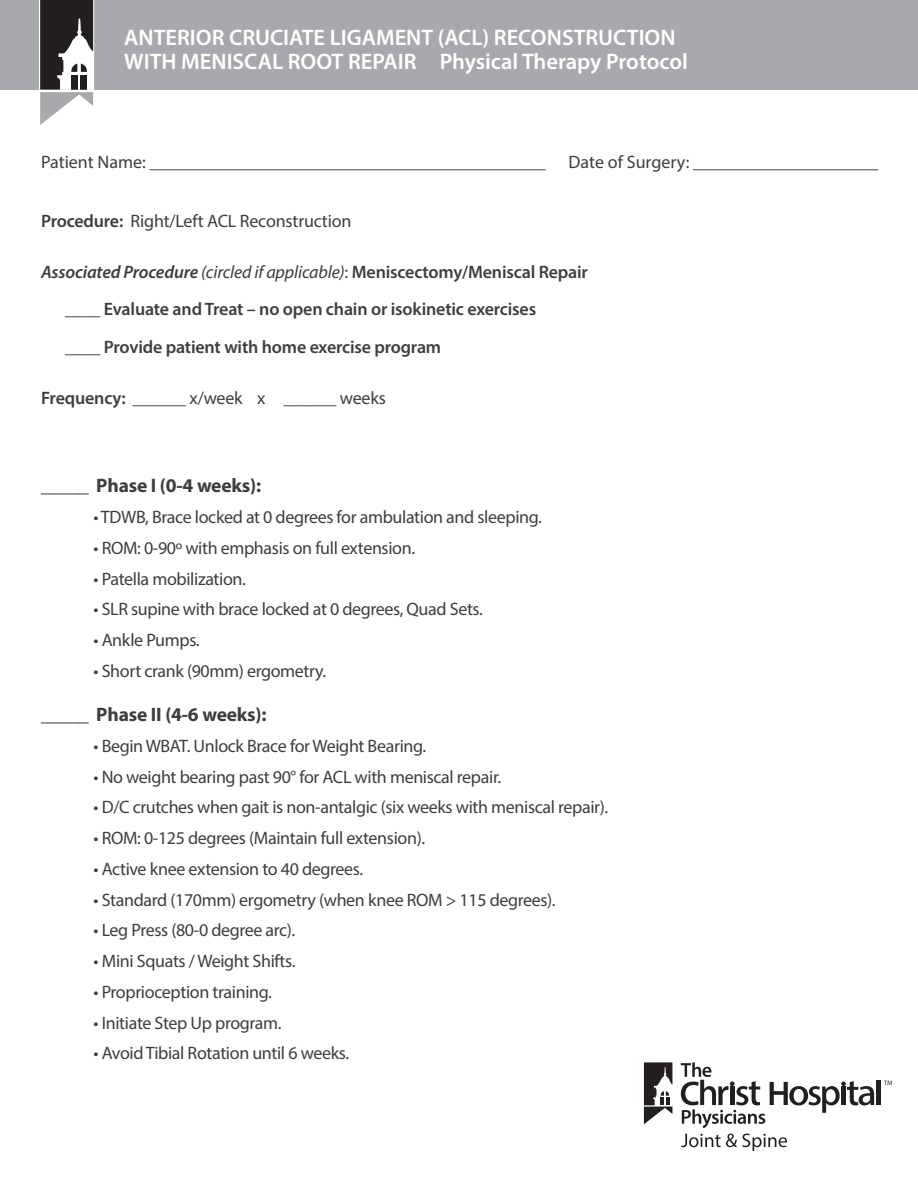
<style>
.page{position:relative;width:918px;height:1188px;background:#fff}
.page>*{position:absolute;margin:0;border:0;box-sizing:border-box;transform-origin:0 0}
.Body_copy{font:600 22.5px/24px "Myriad Pro";color:#fff}
.Body_copy-2{font:700 19.5px "Myriad Pro";letter-spacing:-.01em;color:#3e3e3f}
.Body_copy-3{font:18px "Myriad Pro";letter-spacing:-.02em;color:#3e3e3f}
.Body_copy-4{font:600 18px "Myriad Pro";letter-spacing:-.01em;color:#3e3e3f}
.Body_copy-5{font:18px "Myriad Pro";color:#3e3e3f}
.s1{font-weight:600}
.s2{font-style:italic}
.s3{font-weight:400;font-style:italic}
.s4{font-weight:400}
</style>
<div class="page">
<div style="left:0;top:0;width:918px;height:89px;background:#a8a9ad"></div>
<svg style="left:39px;top:0;width:55px;height:125px"></svg>
<svg style="left:884px;top:1081px;width:8px;height:4px"></svg>
<div style="left:876px;top:1081px;width:5px;height:24px;background:#231f20"></div>
<svg style="left:681px;top:1062px;width:193px;height:66px"></svg>
<svg style="left:644px;top:1062px;width:28px;height:62px"></svg>
<svg style="left:681px;top:1134px;width:106px;height:17px"></svg>
<p class="Body_copy" style="left:124px;top:25px;width:565px">ANTERIOR CRUCIATE LIGAMENT (ACL) RECONSTRUCTION<br>WITH MENISCAL ROOT REPAIR Physical Therapy Protocol</p>
<p class="Body_copy-5" style="left:41px;top:150px;width:506px">Patient Name: ____________________________________________</p>
<p class="Body_copy-5" style="left:569px;top:150px;width:312px">Date of Surgery: _____________________</p>
<p class="Body_copy-3" style="left:41px;top:210px;width:312px"><span class="s1">Procedure:</span> Right/Left ACL Reconstruction</p>
<p class="Body_copy-4" style="left:41px;top:260px;width:549px"><span class="s2">Associated Procedure</span> <span class="s3">(circled if applicable)</span><span class="s4">:</span> Meniscectomy/Meniscal Repair</p>
<p class="Body_copy-4" style="left:65px;top:298px;width:473px">____ Evaluate and Treat – no open chain or isokinetic exercises</p>
<p class="Body_copy-4" style="left:65px;top:335px;width:378px">____ Provide patient with home exercise program</p>
<p class="Body_copy-3" style="left:41px;top:387px;width:346px"><span class="s1">Frequency:</span> ______ x/week x ______ weeks</p>
<p class="Body_copy-2" style="left:41px;top:473px;width:222px">_____ Phase I (0-4 weeks):</p>
<p class="Body_copy-3" style="left:94px;top:506px;width:450px">• TDWB, Brace locked at 0 degrees for ambulation and sleeping.</p>
<p class="Body_copy-3" style="left:94px;top:537px;width:323px">• ROM: 0-90º with emphasis on full extension.</p>
<p class="Body_copy-3" style="left:94px;top:567px;width:154px">• Patella mobilization.</p>
<p class="Body_copy-3" style="left:94px;top:598px;width:391px">• SLR supine with brace locked at 0 degrees, Quad Sets.</p>
<p class="Body_copy-3" style="left:94px;top:629px;width:108px">• Ankle Pumps.</p>
<p class="Body_copy-3" style="left:94px;top:660px;width:234px">• Short crank (90mm) ergometry.</p>
<p class="Body_copy-2" style="left:41px;top:702px;width:227px">_____ Phase II (4-6 weeks):</p>
<p class="Body_copy-3" style="left:94px;top:735px;width:334px">• Begin WBAT. Unlock Brace for Weight Bearing.</p>
<p class="Body_copy-3" style="left:94px;top:765px;width:409px">• No weight bearing past 90° for ACL with meniscal repair.</p>
<p class="Body_copy-3" style="left:94px;top:796px;width:516px">• D/C crutches when gait is non-antalgic (six weeks with meniscal repair).</p>
<p class="Body_copy-3" style="left:94px;top:827px;width:333px">• ROM: 0-125 degrees (Maintain full extension).</p>
<p class="Body_copy-3" style="left:94px;top:858px;width:271px">• Active knee extension to 40 degrees.</p>
<p class="Body_copy-3" style="left:94px;top:888px;width:464px">• Standard (170mm) ergometry (when knee ROM &gt; 115 degrees).</p>
<p class="Body_copy-3" style="left:94px;top:919px;width:203px">• Leg Press (80-0 degree arc).</p>
<p class="Body_copy-3" style="left:94px;top:950px;width:204px">• Mini Squats / Weight Shifts.</p>
<p class="Body_copy-3" style="left:94px;top:981px;width:180px">• Proprioception training.</p>
<p class="Body_copy-3" style="left:94px;top:1011px;width:190px">• Initiate Step Up program.</p>
<p class="Body_copy-3" style="left:94px;top:1042px;width:257px">• Avoid Tibial Rotation until 6 weeks.</p>
</div>
